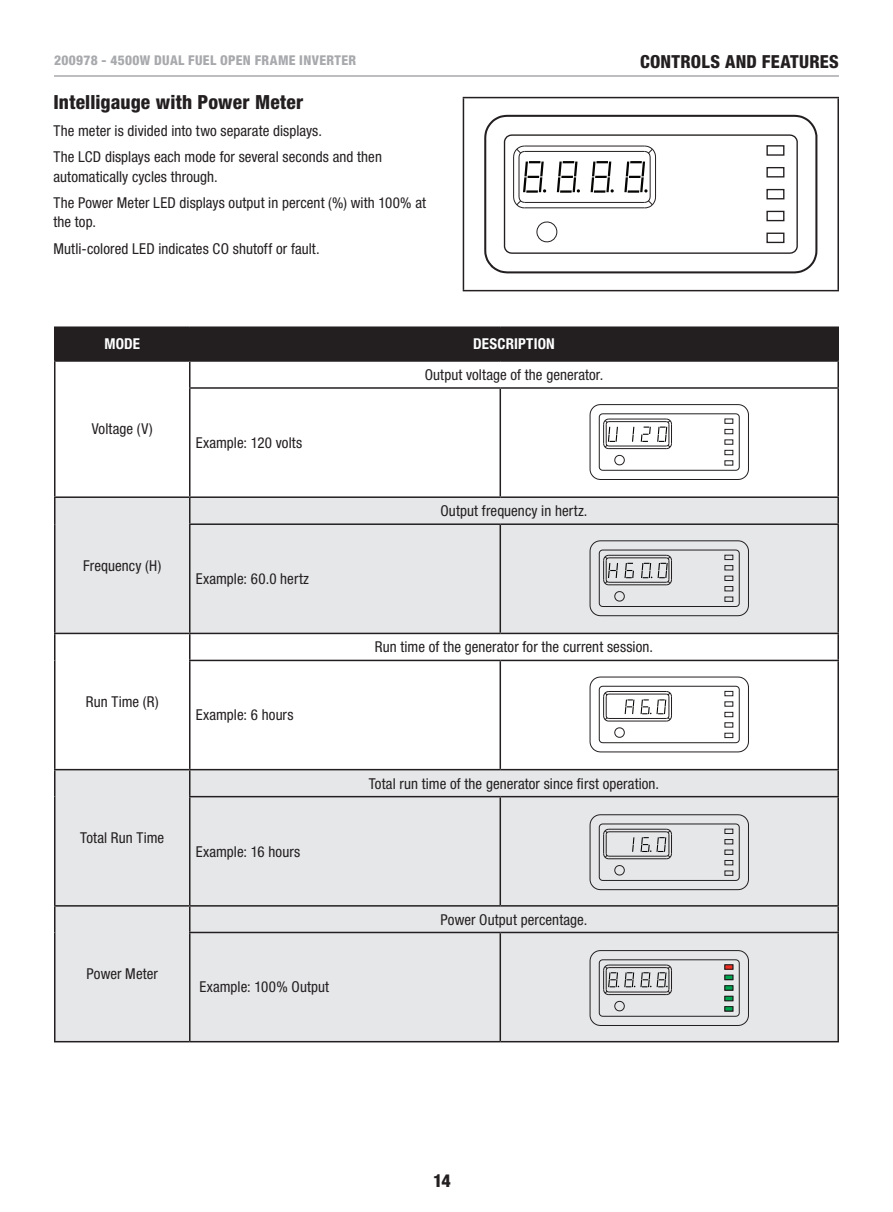
<style>
.page{position:relative;width:893px;height:1212px;background:#fff}
.page>*{position:absolute;margin:0;border:0;box-sizing:border-box;transform-origin:0 0}
.t1{font:800 condensed 19.5px "Helvetica Neue LT Std";letter-spacing:.01em;color:#231f20}
.t2{font:800 condensed 18px "Helvetica Neue LT Std";color:#231f20}
.t3{font:condensed 15px/26.2px "Helvetica Neue LT Std";letter-spacing:.005em;color:#231f20}
.t4{font:700 condensed 15px "Helvetica Neue LT Std";letter-spacing:.01em;color:#fff}
.t5{font:800 condensed 13.5px "Helvetica Neue LT Std";letter-spacing:.025em;color:#a8a9ad}
</style>
<div class="page">
<hr style="left:54px;top:75px;width:785px;height:2px;background:#a8a9ad">
<svg style="left:56px;top:498px;width:781px;height:543px;fill:#e6e7e9"></svg>
<hr style="left:54px;top:362px;width:2px;height:26px;background:#231f20">
<svg style="left:55px;top:328px;width:782px;height:59px"></svg>
<hr style="left:837px;top:362px;width:2px;height:25px;background:#231f20">
<hr style="left:54px;top:388px;width:2px;height:108px;background:#231f20">
<hr style="left:189px;top:387px;width:311px;height:2px;background:#231f20">
<hr style="left:189px;top:389px;width:1px;height:107px;background:#231f20">
<hr style="left:500px;top:387px;width:339px;height:2px;background:#231f20">
<hr style="left:500px;top:389px;width:1px;height:107px;background:#231f20">
<hr style="left:837px;top:389px;width:2px;height:107px;background:#231f20">
<hr style="left:54px;top:496px;width:136px;height:2px;background:#231f20">
<hr style="left:54px;top:498px;width:2px;height:26px;background:#231f20">
<hr style="left:190px;top:496px;width:310px;height:2px;background:#231f20">
<svg style="left:189px;top:498px;width:1px;height:25px"></svg>
<hr style="left:500px;top:496px;width:339px;height:2px;background:#231f20">
<hr style="left:837px;top:498px;width:2px;height:25px;background:#231f20">
<hr style="left:54px;top:524px;width:2px;height:109px;background:#231f20">
<hr style="left:189px;top:523px;width:311px;height:2px;background:#231f20">
<hr style="left:189px;top:525px;width:1px;height:108px;background:#231f20">
<hr style="left:500px;top:523px;width:339px;height:2px;background:#231f20">
<hr style="left:500px;top:525px;width:1px;height:108px;background:#231f20">
<hr style="left:837px;top:525px;width:2px;height:108px;background:#231f20">
<hr style="left:54px;top:633px;width:136px;height:1px;background:#231f20">
<hr style="left:54px;top:634px;width:2px;height:26px;background:#231f20">
<hr style="left:190px;top:633px;width:310px;height:1px;background:#231f20">
<svg style="left:189px;top:634px;width:1px;height:26px"></svg>
<hr style="left:500px;top:633px;width:339px;height:1px;background:#231f20">
<hr style="left:837px;top:634px;width:2px;height:26px;background:#231f20">
<hr style="left:54px;top:660px;width:2px;height:109px;background:#231f20">
<hr style="left:189px;top:660px;width:311px;height:1px;background:#231f20">
<hr style="left:189px;top:661px;width:1px;height:108px;background:#231f20">
<hr style="left:500px;top:660px;width:339px;height:1px;background:#231f20">
<hr style="left:500px;top:661px;width:1px;height:108px;background:#231f20">
<hr style="left:837px;top:661px;width:2px;height:108px;background:#231f20">
<hr style="left:54px;top:769px;width:136px;height:1px;background:#231f20">
<hr style="left:54px;top:770px;width:2px;height:27px;background:#231f20">
<hr style="left:190px;top:769px;width:310px;height:1px;background:#231f20">
<svg style="left:189px;top:770px;width:1px;height:26px"></svg>
<hr style="left:500px;top:769px;width:339px;height:1px;background:#231f20">
<hr style="left:837px;top:770px;width:2px;height:26px;background:#231f20">
<hr style="left:54px;top:797px;width:2px;height:108px;background:#231f20">
<hr style="left:189px;top:796px;width:311px;height:1px;background:#231f20">
<hr style="left:189px;top:797px;width:1px;height:108px;background:#231f20">
<hr style="left:500px;top:796px;width:339px;height:1px;background:#231f20">
<hr style="left:500px;top:797px;width:1px;height:108px;background:#231f20">
<hr style="left:837px;top:797px;width:2px;height:108px;background:#231f20">
<hr style="left:54px;top:905px;width:136px;height:1px;background:#231f20">
<hr style="left:54px;top:906px;width:2px;height:26px;background:#231f20">
<hr style="left:190px;top:905px;width:310px;height:1px;background:#231f20">
<svg style="left:189px;top:906px;width:1px;height:26px"></svg>
<hr style="left:500px;top:905px;width:339px;height:1px;background:#231f20">
<hr style="left:837px;top:906px;width:2px;height:26px;background:#231f20">
<hr style="left:54px;top:932px;width:2px;height:109px;background:#231f20">
<hr style="left:189px;top:932px;width:311px;height:1px;background:#231f20">
<hr style="left:189px;top:933px;width:1px;height:108px;background:#231f20">
<hr style="left:500px;top:932px;width:339px;height:1px;background:#231f20">
<hr style="left:500px;top:933px;width:1px;height:108px;background:#231f20">
<hr style="left:837px;top:933px;width:2px;height:108px;background:#231f20">
<hr style="left:54px;top:1041px;width:136px;height:1px;background:#231f20">
<hr style="left:190px;top:1041px;width:310px;height:1px;background:#231f20">
<hr style="left:500px;top:1041px;width:339px;height:1px;background:#231f20">
<hr style="left:54px;top:326px;width:136px;height:2px;background:#231f20">
<hr style="left:54px;top:328px;width:2px;height:32px;background:#231f20">
<hr style="left:190px;top:326px;width:310px;height:2px;background:#231f20">
<hr style="left:189px;top:328px;width:1px;height:32px;background:#231f20">
<hr style="left:500px;top:326px;width:339px;height:2px;background:#231f20">
<hr style="left:837px;top:328px;width:2px;height:32px;background:#231f20">
<hr style="left:54px;top:360px;width:136px;height:2px;background:#231f20">
<hr style="left:190px;top:360px;width:310px;height:2px;background:#231f20">
<hr style="left:500px;top:360px;width:339px;height:2px;background:#231f20">
<svg style="left:589px;top:404px;width:160px;height:76px"></svg>
<svg style="left:589px;top:540px;width:160px;height:77px;background:#cdcdcf"></svg>
<svg style="left:589px;top:676px;width:160px;height:77px"></svg>
<svg style="left:589px;top:814px;width:160px;height:77px;background:#cecfd0"></svg>
<svg style="left:589px;top:949px;width:160px;height:77px;background:#cacbcc"></svg>
<hr style="left:463px;top:97px;width:376px;height:1px;background:#231f20">
<hr style="left:463px;top:98px;width:1px;height:192px;background:#231f20">
<hr style="left:837px;top:98px;width:2px;height:192px;background:#231f20">
<hr style="left:463px;top:290px;width:376px;height:1px;background:#231f20">
<svg style="left:484px;top:114px;width:334px;height:160px"></svg>
<svg style="left:503px;top:134px;width:295px;height:121px"></svg>
<p class="t5" style="left:54px;top:52px;width:117px">200978 - 4500W DUAL</p>
<p class="t5" style="left:188px;top:52px;width:15px">FUEL</p>
<p class="t5" style="left:220px;top:52px;width:17px">OPEN</p>
<p class="t5" style="left:255px;top:52px;width:17px">FRAME</p>
<p class="t5" style="left:299px;top:52px;width:29px">INVERTER</p>
<p class="t2" style="left:640px;top:50px;width:21px">CONTROLS</p>
<p class="t2" style="left:725px;top:50px;width:12px">AND</p>
<p class="t2" style="left:762px;top:50px;width:20px">FEATURES</p>
<h1 class="t1" style="left:53px;top:90px;width:251px">INTELLIGAUGE WITH POWER METER</h1>
<p class="t3" style="left:53px;top:117px;width:330px">The meter is divided into two separate displays.<br>The LCD displays each mode for several seconds and then</p>
<p class="t3" style="left:53px;top:163px;width:374px">automatically cycles through.<br>The Power Meter LED displays output in percent (%) with 100% at</p>
<p class="t3" style="left:53px;top:209px;width:268px">the top.<br>Mutli-colored LED indicates CO shutoff or fault.</p>
<p class="t4" style="left:104px;top:335px;width:37px">MODE</p>
<p class="t4" style="left:473px;top:335px;width:83px">DESCRIPTION</p>
<p class="t3" style="left:92px;top:416px;width:63px">Voltage (V)</p>
<p class="t3" style="left:196px;top:429px;width:108px">Example: 120 volts</p>
<p class="t3" style="left:83px;top:552px;width:80px">Frequency (H)</p>
<p class="t3" style="left:196px;top:566px;width:115px">Example: 60.0 hertz</p>
<p class="t3" style="left:86px;top:688px;width:74px">Run Time (R)</p>
<p class="t3" style="left:196px;top:702px;width:99px">Example: 6 hours</p>
<p class="t3" style="left:80px;top:824px;width:86px">Total Run Time</p>
<p class="t3" style="left:196px;top:838px;width:106px">Example: 16 hours</p>
<p class="t3" style="left:87px;top:960px;width:73px">Power Meter</p>
<p class="t3" style="left:199px;top:974px;width:131px">Example: 100% Output</p>
<p class="t3" style="left:425px;top:361px;width:180px">Output voltage of the generator.</p>
<p class="t3" style="left:440px;top:497px;width:148px">Output frequency in hertz.</p>
<p class="t3" style="left:375px;top:634px;width:280px">Run time of the generator for the current session.</p>
<p class="t3" style="left:369px;top:770px;width:292px">Total run time of the generator since first operation.</p>
<p class="t3" style="left:441px;top:906px;width:148px">Power Output percentage.</p>
<p class="t2" style="left:433px;top:1169px;width:19px">14</p>
</div>
